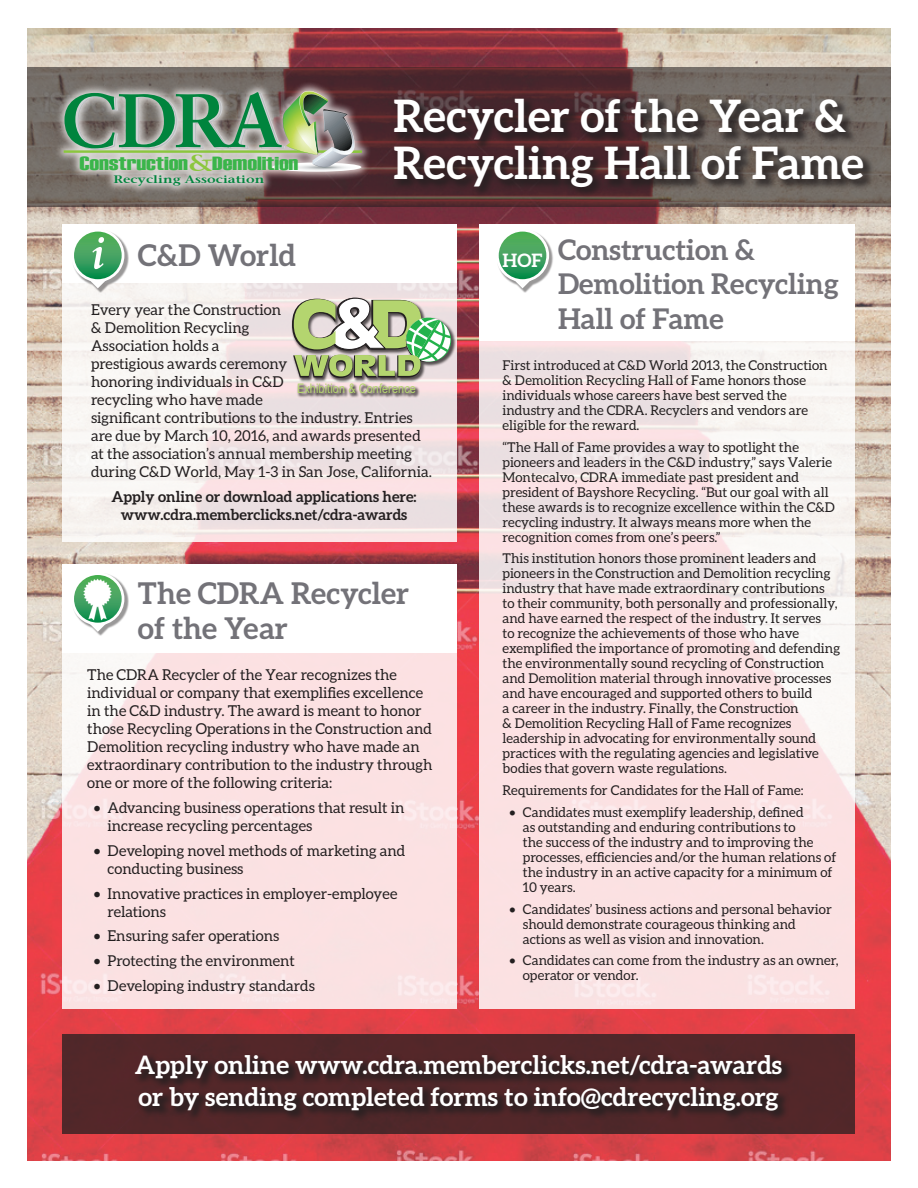
<style>
.page{position:relative;width:918px;height:1188px;background:#fff}
.page>*{position:absolute;margin:0;border:0;box-sizing:border-box;transform-origin:0 0}
.t1{font:700 76.2px "Sabon";color:#00843d}
.t2{font:700 44.7px/46.3px "Aleo";color:#fff}
.t3{font:700 30px/35px "Aleo";color:#737278}
.t4{font:700 28.5px/34.2px "Aleo";color:#737278}
.t5{font:700 25.5px/32.1px "Aleo";color:#fff}
.t6{font:600 23.4px "Stone Serif SAIN Sm Bdv 1";color:#8bc63e;scale:1.3 1}
.t7{font:19.05px "Haettenschweiler";color:#3ab54a;scale:1.43 1}
.t8{font:700 18.45px "Aleo";color:#fff}
.t9{font:15px/18px "Aleo";color:#231f20}
.t10{font:700 15px/18px "Aleo";color:#231f20;text-align:center}
.t11{font:13.5px/15px "Aleo";color:#231f20}
.t12{font:13.2px "Arial Narrow";letter-spacing:.01em;color:#b4d56f}
.t13{font:600 10.8px "Stone Serif SAIN Sm Bdv 1";color:#00843d;scale:1.3 1}
</style>
<div class="page">
<img style="left:27px;top:28px;width:864px;height:1133px">
<div style="left:63px;top:564px;width:394px;height:445px;background:#fbe1e2"></div>
<div style="left:63px;top:564px;width:394px;height:88px;background:#fff"></div>
<svg style="left:480px;top:341px;width:375px;height:668px;fill:#fbe1e2"></svg>
<div style="left:63px;top:225px;width:394px;height:317px;background:linear-gradient(to right,#f9f6f3,#eedcde)"></div>
<div style="left:480px;top:225px;width:375px;height:116px;background:#fff"></div>
<div style="left:63px;top:225px;width:394px;height:58px;background:#fff"></div>
<div style="left:63px;top:1035px;width:792px;height:99px;background:#522729"></div>
<svg style="left:27px;top:68px;width:864px;height:139px;background:#654e4c"></svg>
<div style="left:54px;top:81px;width:317px;height:115px;background:#fff;opacity:.75"></div>
<svg style="left:64px;top:91px;width:298px;height:81px;background:#afaea3"></svg>
<div style="left:392px;top:97px;width:483px;height:101px;background:#231f20;opacity:.75"></div>
<div style="left:133px;top:1053px;width:660px;height:69px;background:#231f20;opacity:.75"></div>
<div style="left:497px;top:230px;width:57px;height:63px;background:#231f20;opacity:.46"></div>
<svg style="left:512px;top:280px;width:21px;height:8px"></svg>
<svg style="left:497px;top:230px;width:51px;height:51px;background:#4ba868"></svg>
<div style="left:496px;top:229px;width:53px;height:53px;border:3px solid #fff;border-radius:50%"></div>
<div style="left:72px;top:230px;width:57px;height:63px;background:#231f20;opacity:.46"></div>
<svg style="left:88px;top:280px;width:20px;height:8px"></svg>
<svg style="left:73px;top:230px;width:50px;height:51px"></svg>
<div style="left:71px;top:229px;width:53px;height:53px;border:3px solid #fff;border-radius:50%"></div>
<div style="left:72px;top:573px;width:57px;height:63px;background:#231f20;opacity:.46"></div>
<svg style="left:88px;top:623px;width:20px;height:9px"></svg>
<svg style="left:73px;top:574px;width:50px;height:50px"></svg>
<div style="left:71px;top:572px;width:53px;height:53px;border:3px solid #fff;border-radius:50%"></div>
<img style="left:83px;top:578px;width:30px;height:43px">
<div style="left:291px;top:297px;width:165px;height:101px;background:#231f20;opacity:.75"></div>
<svg style="left:292px;top:298px;width:159px;height:84px;background:#afbe98"></svg>
<svg style="left:92px;top:237px;width:12px;height:32px"></svg>
<h1 class="t1" style="left:61px;top:75px;width:223px">CDRA</h1>
<h3 class="t7" style="left:79px;top:153px;width:77px">Construction</h3>
<h3 class="t7" style="left:212px;top:153px;width:62px">Demolition</h3>
<p class="t13" style="left:113px;top:173px;width:118px">Recycling Association</p>
<h3 class="t6" style="left:189px;top:149px;width:20px">&amp;</h3>
<h2 class="t2" style="left:394px;top:92px;width:472px">Recycler of the Year &amp;<br>Recycling Hall of Fame</h2>
<h3 class="t3" style="left:138px;top:237px;width:160px">C&amp;D World</h3>
<p class="t9" style="left:91px;top:300px;width:342px">Every year the Construction<br>&amp; Demolition Recycling<br>Association holds a<br>prestigious awards ceremony<br>honoring individuals in C&amp;D<br>recycling who have made<br>significant contributions to the industry. Entries are due by March 10, 2016, and awards presented at the association’s annual membership meeting during C&amp;D World, May 1-3 in San Jose, California.</p>
<p class="t10" style="left:111px;top:487px;width:307px">Apply online or download applications here: www.cdra.memberclicks.net/cdra-awards</p>
<p class="t12" style="left:297px;top:379px;width:120px">Exhibition &amp; Conference</p>
<h3 class="t3" style="left:138px;top:575px;width:273px">The CDRA Recycler of the Year</h3>
<p class="t9" style="left:87px;top:666px;width:347px">The CDRA Recycler of the Year recognizes the individual or company that exemplifies excellence in the C&amp;D industry. The award is meant to honor those Recycling Operations in the Construction and Demolition recycling industry who have made an extraordinary contribution to the industry through one or more of the following criteria:</p>
<p class="t9" style="left:107px;top:799px;width:299px;text-indent:-13px">• Advancing business operations that result in increase recycling percentages</p>
<p class="t9" style="left:107px;top:841px;width:299px;text-indent:-13px">• Developing novel methods of marketing and conducting business</p>
<p class="t9" style="left:107px;top:884px;width:292px;text-indent:-13px">• Innovative practices in employer-employee relations</p>
<p class="t9" style="left:94px;top:927px;width:187px">• Ensuring safer operations</p>
<p class="t9" style="left:94px;top:952px;width:202px">• Protecting the environment</p>
<p class="t9" style="left:94px;top:976px;width:222px">• Developing industry standards</p>
<h3 class="t8" style="left:503px;top:250px;width:41px">HOF</h3>
<h3 class="t4" style="left:558px;top:232px;width:282px">Construction &amp;<br>Demolition Recycling<br>Hall of Fame</h3>
<p class="t11" style="left:503px;top:357px;width:327px">First introduced at C&amp;D World 2013, the Construction &amp; Demolition Recycling Hall of Fame honors those individuals whose careers have best served the industry and the CDRA. Recyclers and vendors are eligible for the reward.</p>
<p class="t11" style="left:503px;top:439px;width:334px">“The Hall of Fame provides a way to spotlight the pioneers and leaders in the C&amp;D industry,” says Valerie Montecalvo, CDRA immediate past president and president of Bayshore Recycling. “But our goal with all these awards is to recognize excellence within the C&amp;D recycling industry. It always means more when the recognition comes from one’s peers.”</p>
<p class="t11" style="left:503px;top:551px;width:339px">This institution honors those prominent leaders and pioneers in the Construction and Demolition recycling industry that have made extraordinary contributions<br>to their community, both personally and professionally, and have earned the respect of the industry. It serves<br>to recognize the achievements of those who have exemplified the importance of promoting and defending the environmentally sound recycling of Construction and Demolition material through innovative processes and have encouraged and supported others to build<br>a career in the industry. Finally, the Construction<br>&amp; Demolition Recycling Hall of Fame recognizes leadership in advocating for environmentally sound practices with the regulating agencies and legislative bodies that govern waste regulations.</p>
<p class="t11" style="left:503px;top:783px;width:303px">Requirements for Candidates for the Hall of Fame:</p>
<p class="t11" style="left:523px;top:804px;width:315px;text-indent:-14px">• Candidates must exemplify leadership, defined<br>as outstanding and enduring contributions to<br>the success of the industry and to improving the processes, efficiencies and/or the human relations of the industry in an active capacity for a minimum of 10 years.</p>
<p class="t11" style="left:523px;top:901px;width:311px;text-indent:-14px">• Candidates’ business actions and personal behavior should demonstrate courageous thinking and actions as well as vision and innovation.</p>
<p class="t11" style="left:523px;top:953px;width:317px;text-indent:-14px">• Candidates can come from the industry as an owner, operator or vendor.</p>
<h3 class="t5" style="left:135px;top:1048px;width:649px">Apply online www.cdra.memberclicks.net/cdra-awards or by sending completed forms to info@cdrecycling.org</h3>
</div>
